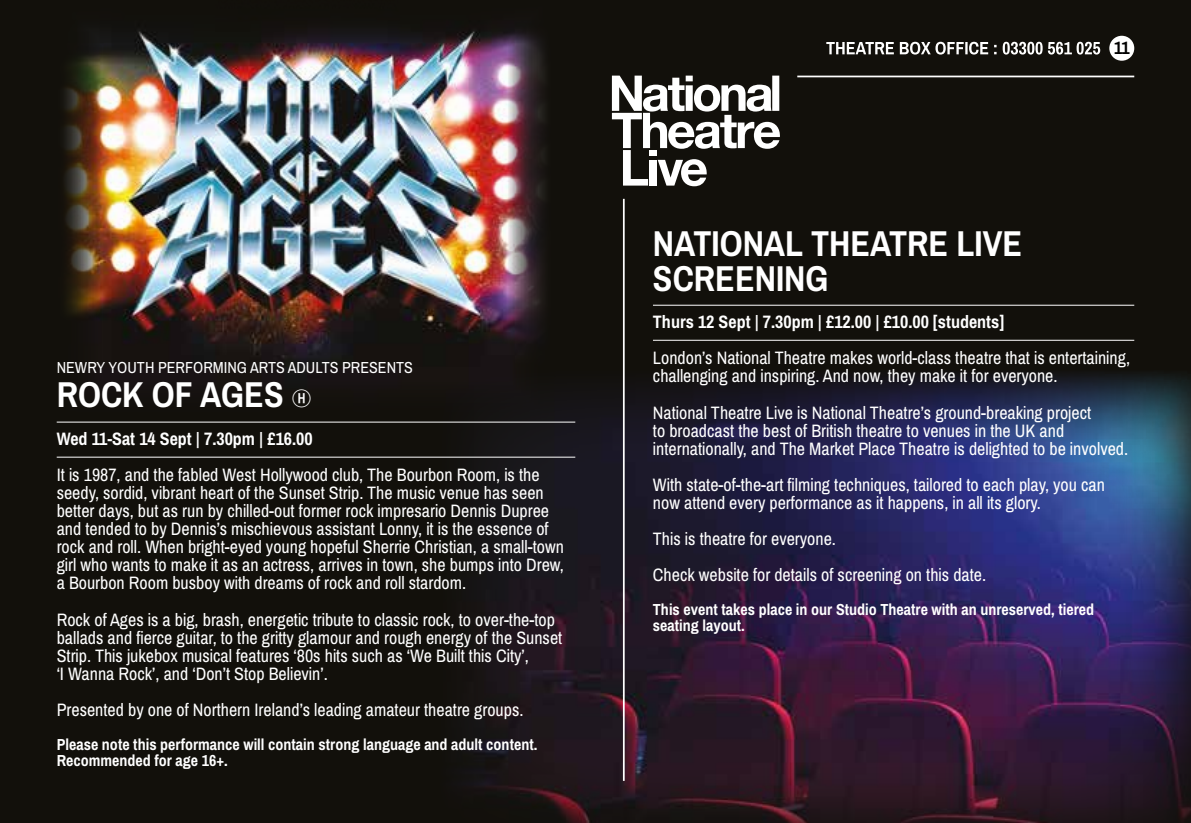
<style>
.page{position:relative;width:1191px;height:823px;background:#fff}
.page>*{position:absolute;margin:0;border:0;box-sizing:border-box;transform-origin:0 0}
.t1{font:700 36px/34px "Archivo Narrow";color:#fff}
.t2{font:18px/18px "Archivo Narrow";color:#fff}
.t3{font:700 18px "Archivo Narrow";color:#fff}
.t4{font:700 18px "Archivo Narrow";color:#000}
.t5{font:700 16px/16px "Archivo Narrow";color:#fff}
.t6{font:16px "Archivo Narrow";color:#fff}
.s1{font-family:"Combi Numerals Pro";font-weight:400;font-size:24px}
</style>
<div class="page">
<div style="left:0;top:0;width:1191px;height:822px;background:#12100b"></div>
<div style="left:1109px;top:36px;width:25px;height:25px;background:#fff;border-radius:50%"></div>
<svg style="left:826px;top:42px;width:274px;height:13px"></svg>
<img style="left:56px;top:29px;width:489px;height:394px">
<img style="left:440px;top:370px;width:751px;height:452px">
<hr style="left:653px;top:304px;width:481px;height:1px;background:#fff">
<hr style="left:653px;top:339px;width:481px;height:1px;background:#fff">
<hr style="left:57px;top:421px;width:518px;height:1px;background:#fff">
<hr style="left:57px;top:456px;width:518px;height:1px;background:#fff">
<svg style="left:612px;top:76px;width:168px;height:110px"></svg>
<hr style="left:623px;top:199px;width:1px;height:581px;background:#fff">
<hr style="left:797px;top:76px;width:337px;height:1px;background:#fff">
<p class="t6" style="left:57px;top:358px;width:358px">NEWRY YOUTH PERFORMING ARTS ADULTS PRESENTS</p>
<h1 class="t1" style="left:57px;top:377px;width:256px">ROCK OF AGES <span class="s1">H</span></h1>
<p class="t3" style="left:57px;top:428px;width:257px">Wed 11-Sat 14 Sept | 7.30pm | £16.00</p>
<p class="t2" style="left:57px;top:466px;width:508px">It is 1987, and the fabled West Hollywood club, The Bourbon Room, is the seedy, sordid, vibrant heart of the Sunset Strip. The music venue has seen better days, but as run by chilled-out former rock impresario Dennis Dupree and tended to by Dennis’s mischievous assistant Lonny, it is the essence of rock and roll. When bright-eyed young hopeful Sherrie Christian, a small-town girl who wants to make it as an actress, arrives in town, she bumps into Drew, a Bourbon Room busboy with dreams of rock and roll stardom.</p>
<p class="t2" style="left:57px;top:610px;width:507px">Rock of Ages is a big, brash, energetic tribute to classic rock, to over-the-top ballads and fierce guitar, to the gritty glamour and rough energy of the Sunset Strip. This jukebox musical features ‘80s hits such as ‘We Built this City’,<br>‘I Wanna Rock’, and ‘Don’t Stop Believin’.</p>
<p class="t2" style="left:57px;top:700px;width:468px">Presented by one of Northern Ireland’s leading amateur theatre groups.</p>
<p class="t5" style="left:57px;top:735px;width:482px">Please note this performance will contain strong language and adult content.<br>Recommended for age 16+.</p>
<p class="t4" style="left:1114px;top:36px;width:17px">11</p>
<h1 class="t1" style="left:653px;top:227px;width:371px">NATIONAL THEATRE LIVE<br>SCREENING</h1>
<p class="t3" style="left:653px;top:311px;width:353px">Thurs 12 Sept | 7.30pm | £12.00 | £10.00 [students]</p>
<p class="t2" style="left:653px;top:349px;width:478px">London’s National Theatre makes world-class theatre that is entertaining, challenging and inspiring. And now, they make it for everyone.</p>
<p class="t2" style="left:653px;top:403px;width:477px">National Theatre Live is National Theatre’s ground-breaking project<br>to broadcast the best of British theatre to venues in the UK and internationally, and The Market Place Theatre is delighted to be involved.</p>
<p class="t2" style="left:653px;top:475px;width:453px">With state-of-the-art filming techniques, tailored to each play, you can now attend every performance as it happens, in all its glory.</p>
<p class="t2" style="left:653px;top:520px;width:335px;line-height:36px">This is theatre for everyone.<br>Check website for details of screening on this date.</p>
<p class="t5" style="left:653px;top:600px;width:443px">This event takes place in our Studio Theatre with an unreserved, tiered seating layout.</p>
</div>
